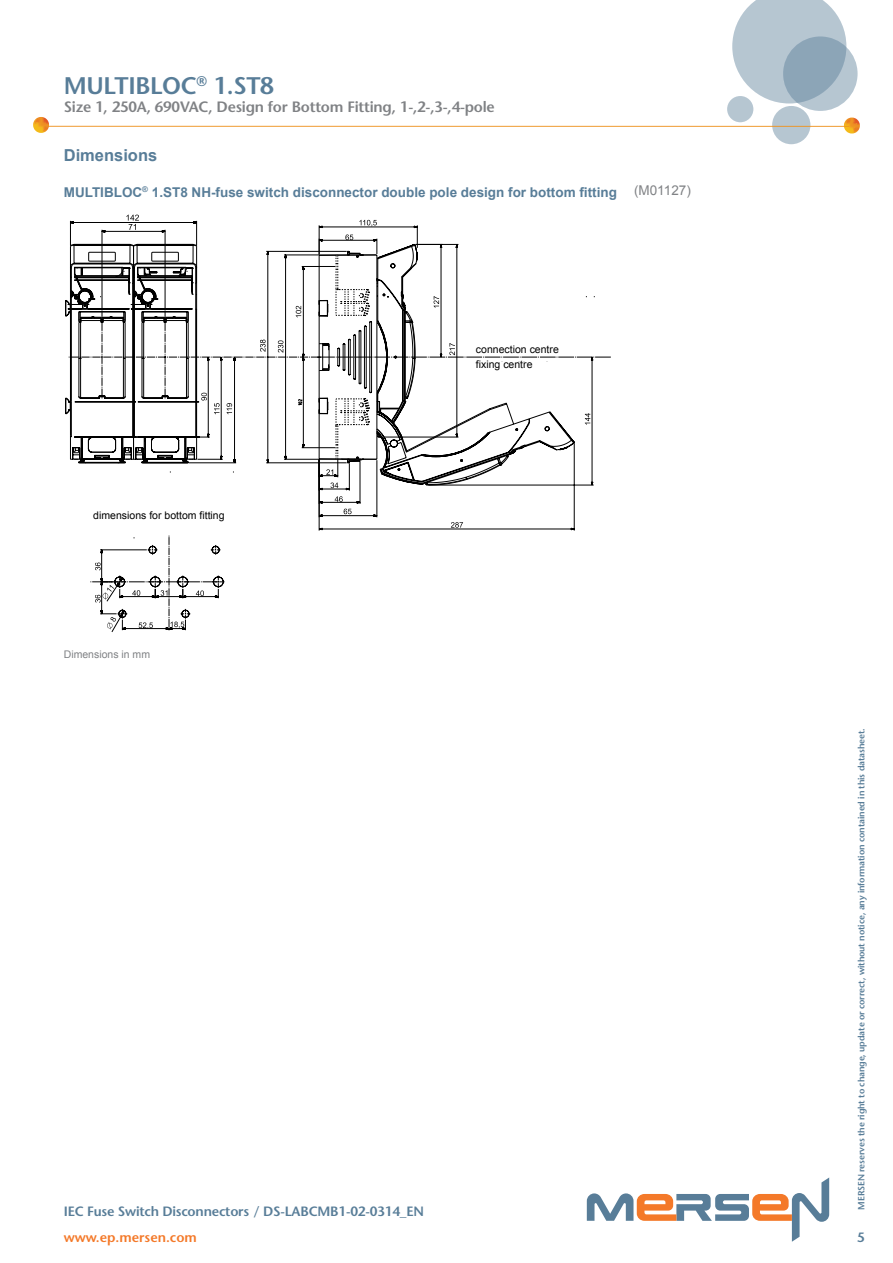
<style>
.page{position:relative;width:893px;height:1263px;background:#fff}
.page>*{position:absolute;margin:0;border:0;box-sizing:border-box;transform-origin:0 0}
.t1{font:600 24px "Stone Sans Std";letter-spacing:-.015em;color:#587d98}
.t2{font:700 16.5px "Arial";color:#587d98}
.t3{font:600 15px "Stone Sans Std";letter-spacing:-.015em;color:#808285}
.t4{font:700 13.5px "Arial";color:#587d98}
.t5{font:600 13.5px "Stone Sans Std";letter-spacing:-.015em;color:#587d98}
.t6{font:600 13.5px "Stone Sans Std";color:#f47929}
.t7{font:13.5px "Arial";color:#808285}
.t8{font:10.5px "Arial";color:#000}
.t9{font:10.5px "Arial";color:#808285}
.t10{font:600 9px "Stone Sans Std";letter-spacing:-.015em;color:#587d98}
</style>
<div class="page">
<svg style="left:587px;top:1177px;width:242px;height:65px"></svg>
<svg style="left:254px;top:250px;width:357px;height:214px"></svg>
<svg style="left:284px;top:254px;width:291px;height:277px"></svg>
<svg style="left:260px;top:340px;width:6px;height:12px"></svg>
<svg style="left:278px;top:340px;width:5px;height:13px"></svg>
<svg style="left:296px;top:220px;width:298px;height:294px"></svg>
<svg style="left:451px;top:522px;width:12px;height:6px"></svg>
<svg style="left:90px;top:535px;width:135px;height:97px"></svg>
<svg style="left:65px;top:215px;width:189px;height:249px"></svg>
<svg style="left:732px;top:0;width:114px;height:103px"></svg>
<svg style="left:783px;top:36px;width:74px;height:75px;background:#99afbf"></svg>
<div style="left:772px;top:106px;width:38px;height:38px;background:#b6c6d1;border-radius:50%"></div>
<div style="left:727px;top:96px;width:26px;height:26px;background:#b6c6d1;border-radius:50%"></div>
<svg style="left:844px;top:118px;width:16px;height:16px"></svg>
<hr style="left:47px;top:126px;width:802px;height:1px;background:#ee9321">
<svg style="left:33px;top:117px;width:16px;height:16px"></svg>
<h1 class="t1" style="left:64px;top:71px;width:212px">MULTIBLOC<sup>®</sup> 1.ST8</h1>
<h3 class="t3" style="left:64px;top:98px;width:433px">Size 1, 250A, 690VAC, Design for Bottom Fitting, 1-,2-,3-,4-pole</h3>
<h2 class="t2" style="left:64px;top:144px;width:95px">Dimensions</h2>
<h3 class="t4" style="left:64px;top:183px;width:555px">MULTIBLOC<sup>®</sup> 1.ST8 NH-fuse switch disconnector double pole design for bottom fitting</h3>
<h3 class="t7" style="left:634px;top:181px;width:58px">(M01127)</h3>
<p class="t8" style="left:476px;top:342px;width:84px">connection centre</p>
<p class="t8" style="left:93px;top:508px;width:133px">dimensions for bottom fitting</p>
<p class="t9" style="left:64px;top:648px;width:88px">Dimensions in mm</p>
<p class="t8" style="left:476px;top:358px;width:58px">fixing centre</p>
<p class="t10" style="left:856px;top:1209px;width:483px;rotate:-90deg">MERSEN reserves the right to change, update or correct, without notice, any information contained in this datasheet.</p>
<h3 class="t5" style="left:64px;top:1203px;width:362px">IEC Fuse Switch Disconnectors / DS-LABCMB1-02-0314_EN</h3>
<h3 class="t6" style="left:64px;top:1229px;width:135px">www.ep.mersen.com</h3>
<h3 class="t5" style="left:857px;top:1229px;width:9px">5</h3>
</div>
